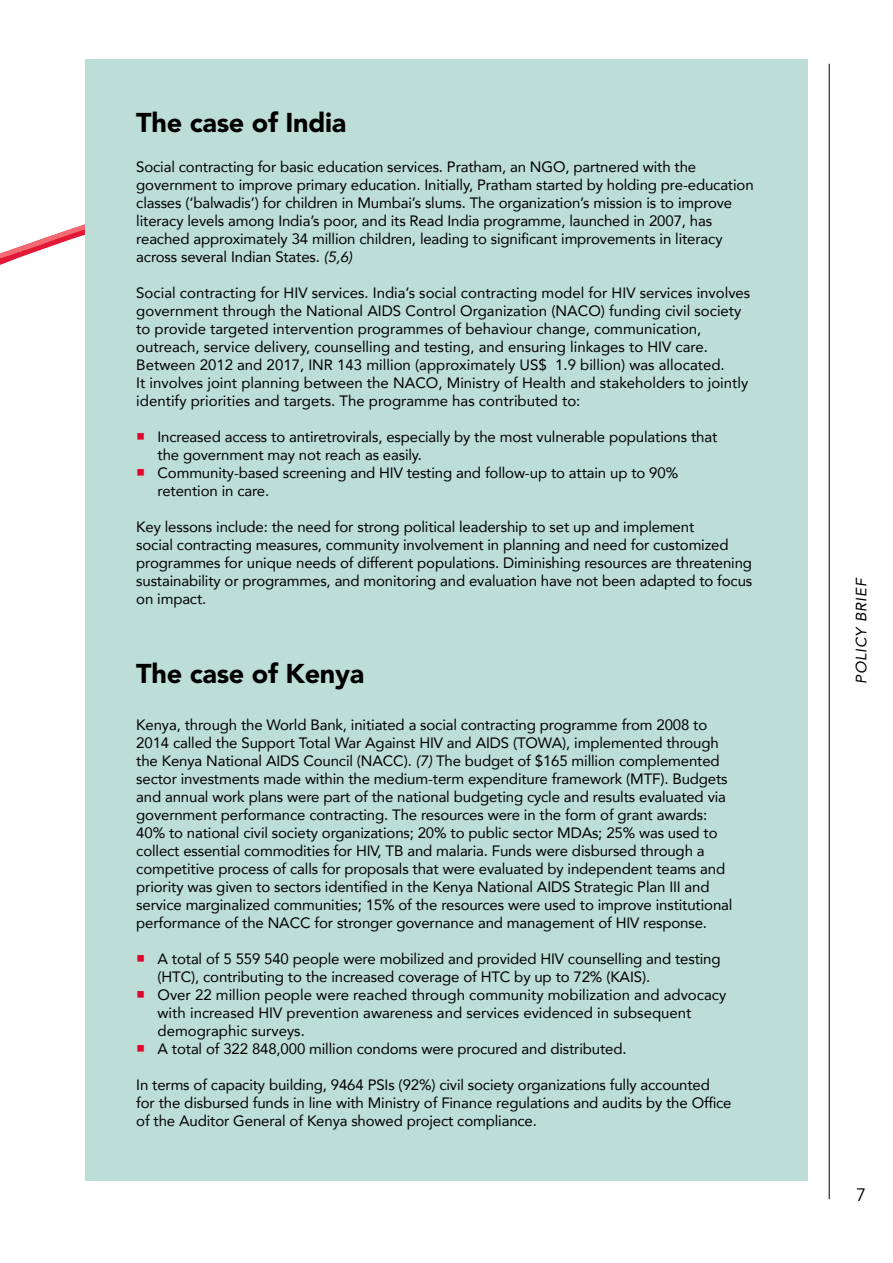
<style>
.page{position:relative;width:893px;height:1263px;background:#fff}
.page>*{position:absolute;margin:0;border:0;box-sizing:border-box;transform-origin:0 0}
.Body_copy{font:900 27px "Avenir";letter-spacing:-.01em;color:#000}
.t1{font:18px "Avenir";color:#000}
.Body_copy-2{font:15px/18px "Avenir";letter-spacing:-.01em;color:#000}
.t2{font:italic 15px "Avenir";letter-spacing:.05em;color:#000}
.s1{font-style:italic}
.s2{font-family:"Minion Pro";font-size:22.5px;color:#dd052b}
</style>
<div class="page">
<svg style="left:0;top:224px;width:85px;height:41px"></svg>
<div style="left:85px;top:59px;width:723px;height:596px;background:#bdddd7"></div>
<div style="left:85px;top:610px;width:723px;height:571px;background:#bdddd7"></div>
<hr style="left:829px;top:64px;width:1px;height:1135px;background:#000">
<p class="Body_copy" style="left:136px;top:106px;width:212px">The case of India</p>
<p class="Body_copy-2" style="left:136px;top:157px;width:619px">Social contracting for basic education services. Pratham, an NGO, partnered with the government to improve primary education. Initially, Pratham started by holding pre-education classes (‘balwadis’) for children in Mumbai’s slums. The organization’s mission is to improve literacy levels among India’s poor, and its Read India programme, launched in 2007, has reached approximately 34 million children, leading to significant improvements in literacy across several Indian States. <span class="s1">(5,6)</span></p>
<p class="Body_copy-2" style="left:136px;top:283px;width:616px">Social contracting for HIV services. India’s social contracting model for HIV services involves government through the National AIDS Control Organization (NACO) funding civil society to provide targeted intervention programmes of behaviour change, communication, outreach, service delivery, counselling and testing, and ensuring linkages to HIV care.<br>Between 2012 and 2017, INR 143 million (approximately US$ 1.9 billion) was allocated.<br>It involves joint planning between the NACO, Ministry of Health and stakeholders to jointly identify priorities and targets. The programme has contributed to:</p>
<p class="Body_copy-2" style="left:158px;top:427px;width:561px;text-indent:-21px"><span class="s2">■</span> Increased access to antiretrovirals, especially by the most vulnerable populations that the government may not reach as easily.</p>
<p class="Body_copy-2" style="left:158px;top:463px;width:522px;text-indent:-21px"><span class="s2">■</span> Community-based screening and HIV testing and follow-up to attain up to 90% retention in care.</p>
<p class="Body_copy-2" style="left:136px;top:517px;width:617px">Key lessons include: the need for strong political leadership to set up and implement<br>social contracting measures, community involvement in planning and need for customized programmes for unique needs of different populations. Diminishing resources are threatening sustainability or programmes, and monitoring and evaluation have not been adapted to focus on impact.</p>
<p class="Body_copy" style="left:136px;top:657px;width:230px">The case of Kenya</p>
<p class="Body_copy-2" style="left:136px;top:715px;width:598px">Kenya, through the World Bank, initiated a social contracting programme from 2008 to 2014 called the Support Total War Against HIV and AIDS (TOWA), implemented through the Kenya National AIDS Council (NACC). <span class="s1">(7)</span> The budget of $165 million complemented sector investments made within the medium-term expenditure framework (MTF). Budgets and annual work plans were part of the national budgeting cycle and results evaluated via government performance contracting. The resources were in the form of grant awards:<br>40% to national civil society organizations; 20% to public sector MDAs; 25% was used to collect essential commodities for HIV, TB and malaria. Funds were disbursed through a competitive process of calls for proposals that were evaluated by independent teams and priority was given to sectors identified in the Kenya National AIDS Strategic Plan III and service marginalized communities; 15% of the resources were used to improve institutional performance of the NACC for stronger governance and management of HIV response.</p>
<p class="Body_copy-2" style="left:158px;top:949px;width:565px;text-indent:-21px"><span class="s2">■</span> A total of 5 559 540 people were mobilized and provided HIV counselling and testing (HTC), contributing to the increased coverage of HTC by up to 72% (KAIS).</p>
<p class="Body_copy-2" style="left:158px;top:985px;width:570px;text-indent:-21px"><span class="s2">■</span> Over 22 million people were reached through community mobilization and advocacy with increased HIV prevention awareness and services evidenced in subsequent demographic surveys.</p>
<p class="Body_copy-2" style="left:136px;top:1039px;width:492px"><span class="s2">■</span> A total of 322 848,000 million condoms were procured and distributed.</p>
<p class="Body_copy-2" style="left:136px;top:1075px;width:597px">In terms of capacity building, 9464 PSIs (92%) civil society organizations fully accounted for the disbursed funds in line with Ministry of Finance regulations and audits by the Office of the Auditor General of Kenya showed project compliance.</p>
<p class="t2" style="left:852px;top:684px;width:108px;rotate:-90deg">POLICY BRIEF</p>
<p class="t1" style="left:856px;top:1184px;width:12px">7</p>
</div>
